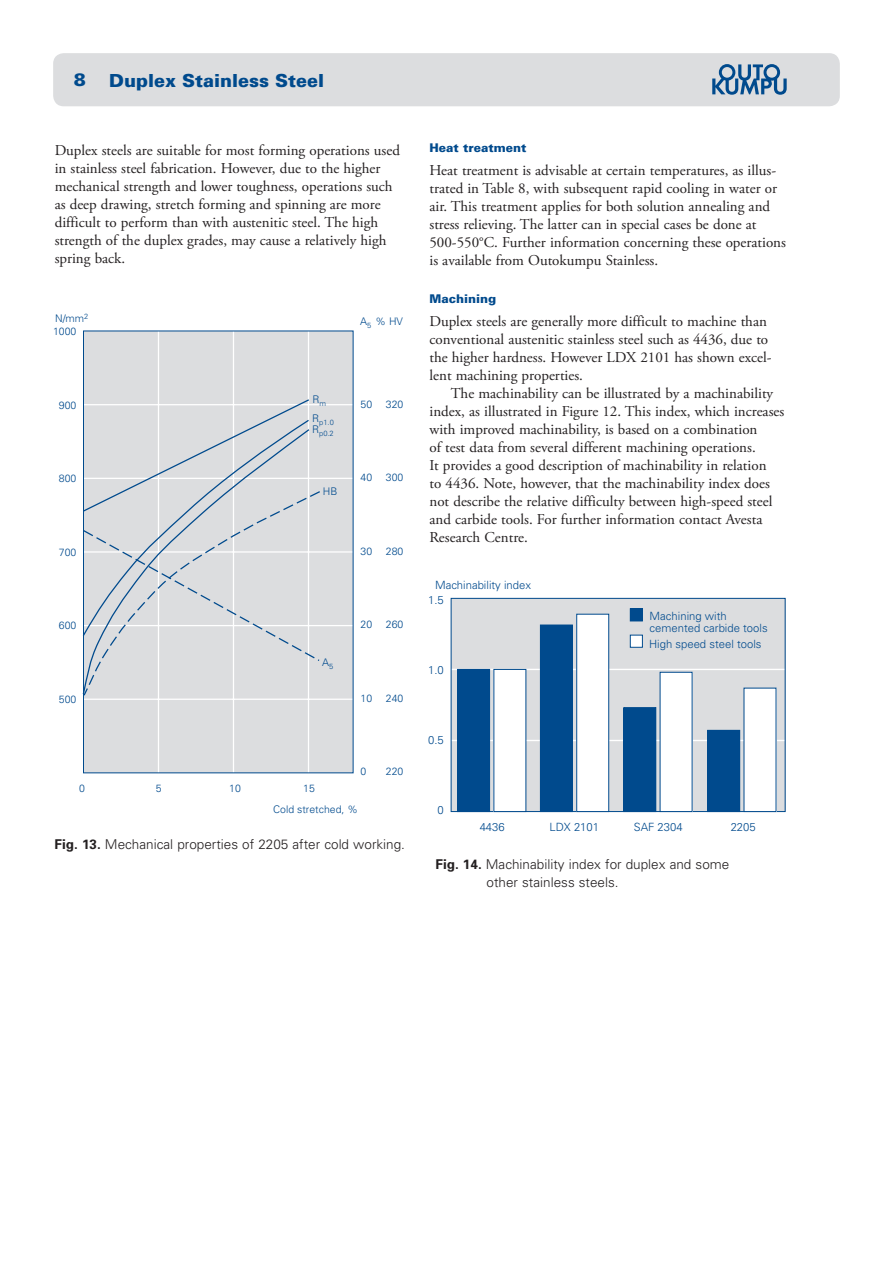
<style>
.page{position:relative;width:893px;height:1263px;background:#fff}
.page>*{position:absolute;margin:0;border:0;box-sizing:border-box;transform-origin:0 0}
.t1{font:900 18px "Univers";color:#004a8d}
.t2{font:15px/18px "Adobe Garamond Pro";color:#231f20}
.t3{font:300 13.5px/18px "Univers";color:#231f20}
.t4{font:900 12px "Univers";color:#004a8d}
.t5{font:300 11.4px/15.1px "Univers";color:#004a8d}
.t6{font:300 10.5px/12.9px "Univers";color:#004a8d}
.t7{font:300 7.5px/11.2px "Univers";color:#004a8d}
.s1{font-weight:700}
</style>
<div class="page">
<div style="left:451px;top:598px;width:334px;height:213px;background:#dcdddf"></div>
<hr style="left:451px;top:669px;width:334px;height:1px;background:#fff">
<hr style="left:451px;top:740px;width:334px;height:1px;background:#fff">
<div style="left:630px;top:609px;width:12px;height:12px;background:#004a8d"></div>
<div style="left:630px;top:608px;width:13px;height:13px;border:1px solid #004a8d"></div>
<div style="left:630px;top:635px;width:12px;height:12px;background:#fff"></div>
<div style="left:630px;top:635px;width:13px;height:13px;border:1px solid #004a8d"></div>
<div style="left:451px;top:598px;width:334px;height:214px;border:1px solid #004a8d"></div>
<div style="left:458px;top:669px;width:32px;height:142px;background:#004a8d"></div>
<div style="left:457px;top:669px;width:33px;height:143px;border:1px solid #004a8d"></div>
<div style="left:494px;top:669px;width:32px;height:142px;background:#fff"></div>
<div style="left:624px;top:708px;width:32px;height:103px;background:#004a8d"></div>
<div style="left:623px;top:707px;width:33px;height:105px;border:1px solid #004a8d"></div>
<div style="left:660px;top:672px;width:32px;height:139px;background:#fff"></div>
<div style="left:708px;top:730px;width:32px;height:81px;background:#004a8d"></div>
<div style="left:707px;top:730px;width:33px;height:82px;border:1px solid #004a8d"></div>
<div style="left:744px;top:688px;width:32px;height:123px;background:#fff"></div>
<div style="left:540px;top:625px;width:32px;height:186px;background:#004a8d"></div>
<div style="left:540px;top:625px;width:33px;height:187px;border:1px solid #004a8d"></div>
<div style="left:577px;top:614px;width:32px;height:197px;background:#fff"></div>
<div style="left:576px;top:614px;width:33px;height:198px;border:1px solid #004a8d"></div>
<div style="left:83px;top:331px;width:270px;height:442px;background:#dcdddf"></div>
<hr style="left:83px;top:404px;width:270px;height:1px;background:#fff">
<hr style="left:83px;top:478px;width:270px;height:1px;background:#fff">
<hr style="left:83px;top:551px;width:270px;height:2px;background:#fff">
<hr style="left:83px;top:625px;width:270px;height:1px;background:#fff">
<hr style="left:83px;top:699px;width:270px;height:1px;background:#fff">
<hr style="left:233px;top:331px;width:1px;height:442px;background:#fff">
<hr style="left:308px;top:331px;width:1px;height:442px;background:#fff">
<hr style="left:158px;top:331px;width:1px;height:442px;background:#fff">
<svg style="left:85px;top:399px;width:225px;height:20px"></svg>
<svg style="left:125px;top:419px;width:185px;height:71px"></svg>
<svg style="left:82px;top:490px;width:239px;height:205px"></svg>
<div style="left:83px;top:331px;width:270px;height:442px;border:1px solid #004a8d"></div>
<div style="left:53px;top:53px;width:787px;height:53px;background:#dcdddf"></div>
<p class="t1" style="left:74px;top:69px;width:14px">8</p>
<p class="t1" style="left:109px;top:70px;width:216px">Duplex Stainless Steel</p>
<p class="t2" style="left:55px;top:142px;width:347px">Duplex steels are suitable for most forming operations used in stainless steel fabrication. However, due to the higher mechanical strength and lower toughness, operations such as deep drawing, stretch forming and spinning are more difficult to perform than with austenitic steel. The high strength of the duplex grades, may cause a relatively high spring back.</p>
<p class="t6" style="left:53px;top:312px;width:37px">N/mm<sup>2<br></sup>1000</p>
<p class="t6" style="left:360px;top:315px;width:44px">A<sub>5</sub> % HV</p>
<p class="t6" style="left:59px;top:398px;width:19px">900</p>
<p class="t6" style="left:312px;top:392px;width:15px">R<sub>m</sub></p>
<p class="t7" style="left:312px;top:416px;width:23px"><sup>R</sup>p1.0<br><sup>R</sup>p0.2</p>
<p class="t6" style="left:360px;top:397px;width:13px">50</p>
<p class="t6" style="left:386px;top:397px;width:19px">320</p>
<p class="t6" style="left:59px;top:472px;width:19px">800</p>
<p class="t6" style="left:360px;top:471px;width:13px">40</p>
<p class="t6" style="left:386px;top:471px;width:19px">300</p>
<p class="t6" style="left:323px;top:484px;width:16px">HB</p>
<p class="t6" style="left:59px;top:545px;width:19px">700</p>
<p class="t6" style="left:360px;top:544px;width:13px">30</p>
<p class="t6" style="left:386px;top:544px;width:19px">280</p>
<p class="t6" style="left:59px;top:619px;width:19px">600</p>
<p class="t6" style="left:360px;top:618px;width:13px">20</p>
<p class="t6" style="left:386px;top:618px;width:19px">260</p>
<p class="t6" style="left:322px;top:656px;width:13px">A<sub>5</sub></p>
<p class="t6" style="left:59px;top:692px;width:19px">500</p>
<p class="t6" style="left:360px;top:691px;width:13px">10</p>
<p class="t6" style="left:386px;top:691px;width:19px">240</p>
<p class="t6" style="left:360px;top:765px;width:7px">0</p>
<p class="t6" style="left:386px;top:765px;width:19px">220</p>
<p class="t6" style="left:79px;top:781px;width:7px">0</p>
<p class="t6" style="left:156px;top:781px;width:7px">5</p>
<p class="t6" style="left:229px;top:781px;width:13px">10</p>
<p class="t6" style="left:273px;top:777px;width:86px;line-height:20.9px;text-indent:30px">15<br>Cold stretched, %</p>
<p class="t3" style="left:55px;top:835px;width:352px"><span class="s1">Fig. 13.</span> Mechanical properties of 2205 after cold working.</p>
<p class="t4" style="left:429px;top:141px;width:99px">Heat treatment</p>
<p class="t2" style="left:429px;top:162px;width:358px">Heat treatment is advisable at certain temperatures, as illus&shy;trated in Table 8, with subsequent rapid cooling in water or air. This treatment applies for both solution annealing and stress relieving. The latter can in special cases be done at 500-550°C. Further information concerning these operations is available from Outokumpu Stainless.</p>
<p class="t4" style="left:429px;top:291px;width:68px">Machining</p>
<p class="t2" style="left:429px;top:313px;width:344px">Duplex steels are generally more difficult to machine than conventional austenitic stainless steel such as 4436, due to the higher hardness. However LDX 2101 has shown excel&shy;lent machining properties.</p>
<p class="t2" style="left:429px;top:385px;width:356px;text-indent:21px">The machinability can be illustrated by a machinability index, as illustrated in Figure 12. This index, which increases with improved machinability, is based on a combination<br>of test data from several different machining operations.<br>It provides a good description of machinability in relation<br>to 4436. Note, however, that the machinability index does not describe the relative difficulty between high-speed steel and carbide tools. For further information contact Avesta Research Centre.</p>
<p class="t5" style="left:428px;top:577px;width:104px;text-indent:7px">Machinability index<br>1.5</p>
<p class="t5" style="left:428px;top:662px;width:17px">1.0</p>
<p class="t5" style="left:428px;top:732px;width:17px">0.5</p>
<p class="t5" style="left:438px;top:802px;width:8px">0</p>
<p class="t5" style="left:650px;top:610px;width:120px;line-height:11.4px">Machining with cemented carbide tools</p>
<p class="t5" style="left:649px;top:636px;width:114px">High speed steel tools</p>
<p class="t5" style="left:480px;top:819px;width:27px">4436</p>
<p class="t5" style="left:549px;top:819px;width:51px">LDX 2101</p>
<p class="t5" style="left:634px;top:819px;width:50px">SAF 2304</p>
<p class="t5" style="left:731px;top:819px;width:27px">2205</p>
<p class="t3" style="left:487px;top:854px;width:244px;text-indent:-51px"><span class="s1">Fig. 14.</span> Machinability index for duplex and some other stainless steels.</p>
</div>
